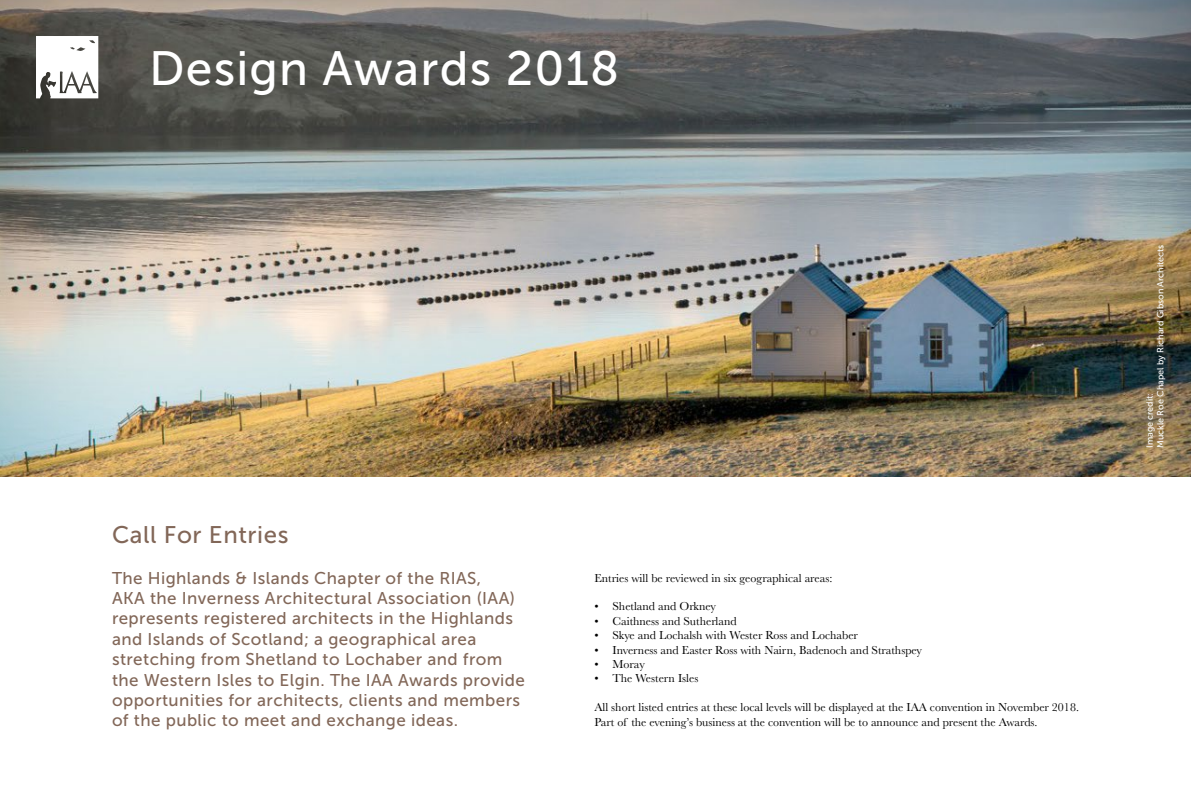
<style>
.page{position:relative;width:1191px;height:794px;background:#fff}
.page>*{position:absolute;margin:0;border:0;box-sizing:border-box;transform-origin:0 0}
.t1{font:48px "Museo Sans 500";letter-spacing:.025em;color:#fff}
.t2{font:24px "Museo Sans 500";letter-spacing:.025em;color:#826758}
.t3{font:17px/20.4px "Museo Sans 500";letter-spacing:.025em;color:#826758}
.t4{font:12px/14.4px "Baskerville";color:#000}
.t5{font:9px/10.8px "Museo Sans 500";color:#fff}
</style>
<div class="page">
<img style="left:0;top:0;width:1191px;height:476px">
<svg style="left:36px;top:36px;width:62px;height:62px"></svg>
<h1 class="t1" style="left:149px;top:42px;width:472px">Design Awards 2018</h1>
<h2 class="t2" style="left:112px;top:521px;width:178px">Call For Entries</h2>
<p class="t3" style="left:112px;top:567px;width:414px">The Highlands &amp; Islands Chapter of the RIAS,<br>AKA the Inverness Architectural Association (IAA) represents registered architects in the Highlands and Islands of Scotland; a geographical area stretching from Shetland to Lochaber and from the Western Isles to Elgin. The IAA Awards provide opportunities for architects, clients and members of the public to meet and exchange ideas.</p>
<p class="t4" style="left:594px;top:571px;width:239px">Entries will be reviewed in six geographical areas:</p>
<p class="t4" style="left:594px;top:599px;width:123px">• Shetland and Orkney</p>
<p class="t4" style="left:594px;top:614px;width:144px">• Caithness and Sutherland</p>
<p class="t4" style="left:594px;top:628px;width:265px">• Skye and Lochalsh with Wester Ross and Lochaber</p>
<p class="t4" style="left:594px;top:643px;width:329px">• Inverness and Easter Ross with Nairn, Badenoch and Strathspey</p>
<p class="t4" style="left:594px;top:657px;width:52px">• Moray</p>
<p class="t4" style="left:594px;top:671px;width:105px">• The Western Isles</p>
<p class="t4" style="left:594px;top:700px;width:486px">All short listed entries at these local levels will be displayed at the IAA convention in November 2018.<br>Part of the evening’s business at the convention will be to announce and present the Awards.</p>
<p class="t5" style="left:1144px;top:448px;width:205px;rotate:-90deg">Image credit:<br>Muckle Roe Chapel by Richard Gibson Architects</p>
</div>
